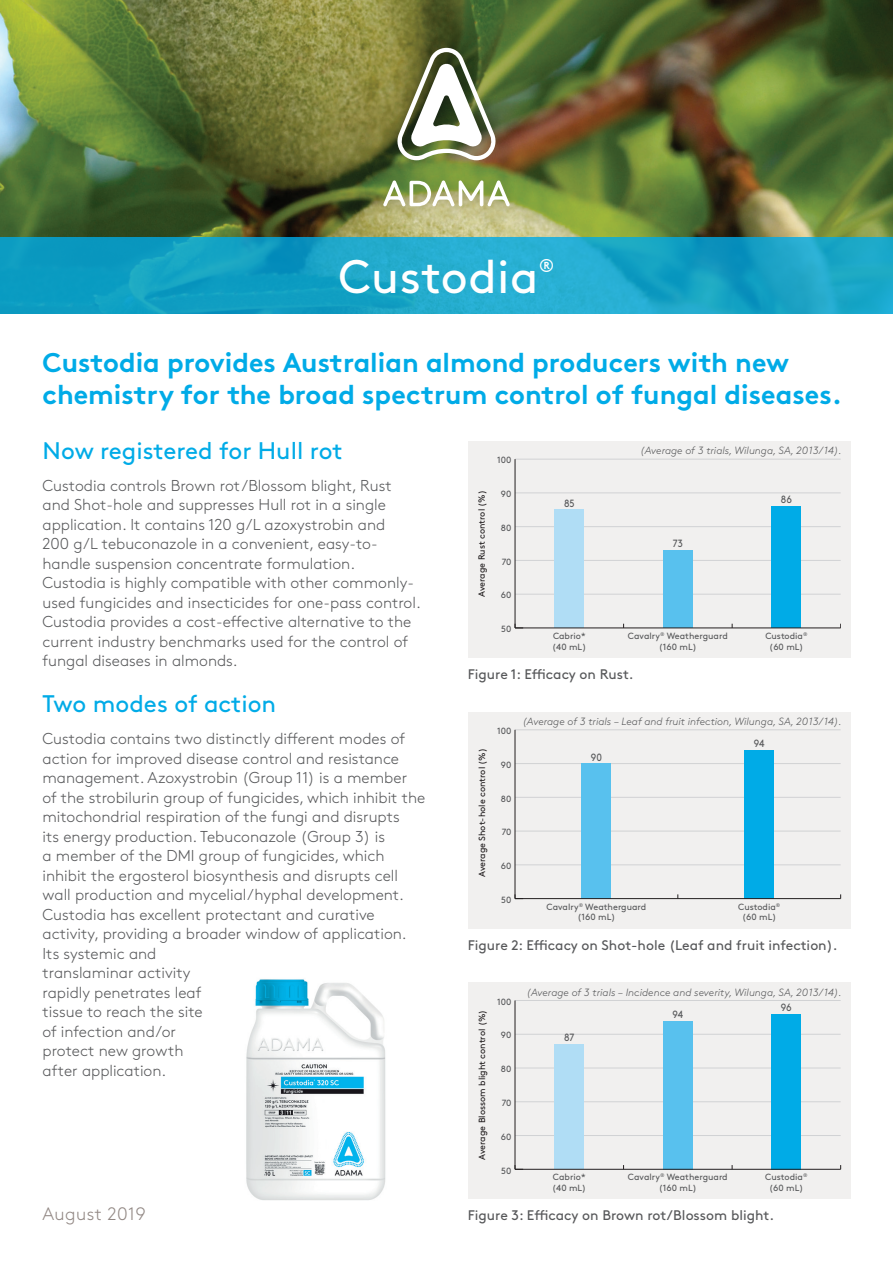
<style>
.page{position:relative;width:893px;height:1263px;background:#fff}
.page>*{position:absolute;margin:0;border:0;box-sizing:border-box;transform-origin:0 0}
.t1{font:46.95px "Brown Std";letter-spacing:.01em;color:#fff}
.t2{font:700 27px/32.4px "Brown Std";color:#00abe7}
.t3{font:24px "Brown Std";color:#00abe7}
.t4{font:18.6px "Brown Std";color:#fff}
.t5{font:300 18px "Brown Std";letter-spacing:.025em;color:#928884}
.t6{font:300 15.75px/19.5px "Brown Std";color:#57585a}
.t7{font:13.8px "Brown Std";color:#57585a}
.t8{font:italic 300 10.5px "Brown Std";color:#57585a}
.t9{font:10.5px "Brown Std";letter-spacing:-.01em;color:#57585a;scale:.9 1}
.t10{font:9px/10.8px "Brown Std";color:#57585a;text-align:center}
.t11{font:9px "Brown Std";color:#231f20}
</style>
<div class="page">
<img style="left:246px;top:979px;width:140px;height:221px">
<img style="left:0;top:0;width:893px;height:237px">
<svg style="left:0;top:237px;width:893px;height:76px"></svg>
<div style="left:373px;top:37px;width:147px;height:180px;background:#231f20;opacity:.2"></div>
<svg style="left:396px;top:48px;width:101px;height:112px"></svg>
<svg style="left:383px;top:180px;width:127px;height:27px"></svg>
<div style="left:468px;top:712px;width:382px;height:217px;background:#f1f0ef"></div>
<hr style="left:515px;top:864px;width:326px;height:1px;background:#d1d2d4">
<hr style="left:515px;top:831px;width:326px;height:1px;background:#d1d2d4">
<hr style="left:515px;top:797px;width:326px;height:1px;background:#d1d2d4">
<hr style="left:515px;top:763px;width:326px;height:1px;background:#d1d2d4">
<hr style="left:515px;top:729px;width:326px;height:1px;background:#d1d2d4">
<hr style="left:515px;top:730px;width:1px;height:168px;background:#231f20">
<div style="left:581px;top:763px;width:30px;height:135px;background:#58c1ee"></div>
<div style="left:744px;top:750px;width:30px;height:148px;background:#00abe7"></div>
<hr style="left:515px;top:898px;width:326px;height:1px;background:#231f20">
<div style="left:468px;top:982px;width:382px;height:217px;background:#f1f0ef"></div>
<hr style="left:515px;top:1135px;width:326px;height:1px;background:#d1d2d4">
<hr style="left:515px;top:1101px;width:326px;height:1px;background:#d1d2d4">
<hr style="left:515px;top:1068px;width:326px;height:1px;background:#d1d2d4">
<hr style="left:515px;top:1034px;width:326px;height:1px;background:#d1d2d4">
<hr style="left:515px;top:1000px;width:326px;height:1px;background:#d1d2d4">
<hr style="left:515px;top:1000px;width:1px;height:169px;background:#231f20">
<div style="left:554px;top:1044px;width:30px;height:125px;background:#b0ddf5"></div>
<div style="left:663px;top:1021px;width:30px;height:148px;background:#58c1ee"></div>
<div style="left:771px;top:1014px;width:30px;height:155px;background:#00abe7"></div>
<hr style="left:515px;top:1169px;width:326px;height:1px;background:#231f20">
<div style="left:468px;top:441px;width:382px;height:217px;background:#f1f0ef"></div>
<hr style="left:515px;top:594px;width:326px;height:1px;background:#d1d2d4">
<hr style="left:515px;top:560px;width:326px;height:1px;background:#d1d2d4">
<hr style="left:515px;top:526px;width:326px;height:1px;background:#d1d2d4">
<hr style="left:515px;top:493px;width:326px;height:1px;background:#d1d2d4">
<hr style="left:515px;top:459px;width:326px;height:1px;background:#d1d2d4">
<hr style="left:515px;top:459px;width:1px;height:169px;background:#231f20">
<div style="left:554px;top:510px;width:30px;height:118px;background:#b0ddf5"></div>
<div style="left:663px;top:550px;width:30px;height:78px;background:#58c1ee"></div>
<div style="left:771px;top:506px;width:30px;height:122px;background:#00abe7"></div>
<hr style="left:515px;top:628px;width:326px;height:1px;background:#231f20">
<h1 class="t1" style="left:338px;top:249px;width:202px">Custodia</h1>
<p class="t4" style="left:539px;top:254px;width:17px">®</p>
<h2 class="t2" style="left:43px;top:346px;width:801px">Custodia provides Australian almond producers with new chemistry for the broad spectrum control of fungal diseases.</h2>
<h3 class="t3" style="left:43px;top:436px;width:301px">Now registered for Hull rot</h3>
<p class="t6" style="left:43px;top:476px;width:380px">Custodia controls Brown rot/Blossom blight, Rust and Shot-hole and suppresses Hull rot in a single application. It contains 120 g/L azoxystrobin and<br>200 g/L tebuconazole in a convenient, easy-to&shy;handle suspension concentrate formulation.<br>Custodia is highly compatible with other commonly&shy;used fungicides and insecticides for one-pass control.<br>Custodia provides a cost-effective alternative to the current industry benchmarks used for the control of fungal diseases in almonds.</p>
<h3 class="t3" style="left:43px;top:690px;width:235px">Two modes of action</h3>
<p class="t6" style="left:43px;top:729px;width:384px">Custodia contains two distinctly different modes of action for improved disease control and resistance management. Azoxystrobin (Group 11) is a member of the strobilurin group of fungicides, which inhibit the mitochondrial respiration of the fungi and disrupts<br>its energy production. Tebuconazole (Group 3) is<br>a member of the DMI group of fungicides, which inhibit the ergosterol biosynthesis and disrupts cell wall production and mycelial/hyphal development.<br>Custodia has excellent protectant and curative activity, providing a broader window of application.<br>Its systemic and<br>translaminar activity<br>rapidly penetrates leaf<br>tissue to reach the site<br>of infection and/or<br>protect new growth<br>after application.</p>
<p class="t8" style="left:640px;top:445px;width:203px">(Average of 3 trials, Wilunga, SA, 2013/14).</p>
<p class="t10" style="left:497px;top:455px;width:16px">100</p>
<p class="t10" style="left:501px;top:489px;width:12px">90</p>
<p class="t11" style="left:477px;top:597px;width:108px;rotate:-90deg">Average Rust control (%)</p>
<p class="t9" style="left:564px;top:497px;width:13px">85</p>
<p class="t9" style="left:781px;top:494px;width:14px">86</p>
<p class="t10" style="left:501px;top:522px;width:12px">80</p>
<p class="t9" style="left:673px;top:537px;width:13px">73</p>
<p class="t10" style="left:502px;top:556px;width:11px">70</p>
<p class="t10" style="left:501px;top:590px;width:12px">60</p>
<p class="t10" style="left:501px;top:624px;width:12px">50</p>
<p class="t10" style="left:628px;top:630px;width:101px">Cavalry<sup>®</sup> Weatherguard (160 mL)</p>
<p class="t10" style="left:765px;top:630px;width:44px">Custodia<sup>® </sup>(60 mL)</p>
<p class="t10" style="left:552px;top:630px;width:36px;text-align:left">Cabrio* (40 mL)</p>
<p class="t7" style="left:468px;top:666px;width:167px">Figure 1: Efficacy on Rust.</p>
<p class="t8" style="left:522px;top:715px;width:321px">(Average of 3 trials – Leaf and fruit infection, Wilunga, SA, 2013/14).</p>
<p class="t10" style="left:497px;top:726px;width:16px">100</p>
<p class="t9" style="left:754px;top:737px;width:13px">94</p>
<p class="t11" style="left:477px;top:877px;width:131px;rotate:-90deg">Average Shot-hole control (%)</p>
<p class="t9" style="left:591px;top:751px;width:14px">90</p>
<p class="t10" style="left:501px;top:759px;width:12px">90</p>
<p class="t10" style="left:501px;top:793px;width:12px">80</p>
<p class="t10" style="left:502px;top:827px;width:11px">70</p>
<p class="t10" style="left:501px;top:861px;width:12px">60</p>
<p class="t10" style="left:501px;top:894px;width:12px">50</p>
<p class="t10" style="left:546px;top:901px;width:101px">Cavalry<sup>®</sup> Weatherguard (160 mL)</p>
<p class="t10" style="left:738px;top:901px;width:44px">Custodia<sup>® </sup>(60 mL)</p>
<p class="t7" style="left:468px;top:937px;width:371px">Figure 2: Efficacy on Shot-hole (Leaf and fruit infection).</p>
<p class="t8" style="left:527px;top:986px;width:317px">(Average of 3 trials – Incidence and severity, Wilunga, SA, 2013/14).</p>
<p class="t10" style="left:497px;top:996px;width:16px">100</p>
<p class="t9" style="left:781px;top:1001px;width:14px">96</p>
<p class="t9" style="left:672px;top:1008px;width:13px">94</p>
<p class="t11" style="left:477px;top:1160px;width:152px;rotate:-90deg">Average Blossom blight control (%)</p>
<p class="t10" style="left:501px;top:1030px;width:12px">90</p>
<p class="t9" style="left:564px;top:1031px;width:13px">87</p>
<p class="t10" style="left:501px;top:1064px;width:12px">80</p>
<p class="t10" style="left:502px;top:1097px;width:11px">70</p>
<p class="t10" style="left:501px;top:1131px;width:12px">60</p>
<p class="t5" style="left:43px;top:1203px;width:105px">August 2019</p>
<p class="t10" style="left:501px;top:1165px;width:12px">50</p>
<p class="t10" style="left:552px;top:1172px;width:36px;text-align:left">Cabrio* (40 mL)</p>
<p class="t10" style="left:628px;top:1172px;width:101px">Cavalry<sup>®</sup> Weatherguard (160 mL)</p>
<p class="t10" style="left:765px;top:1172px;width:44px">Custodia<sup>® </sup>(60 mL)</p>
<p class="t7" style="left:468px;top:1207px;width:308px">Figure 3: Efficacy on Brown rot/Blossom blight.</p>
</div>
